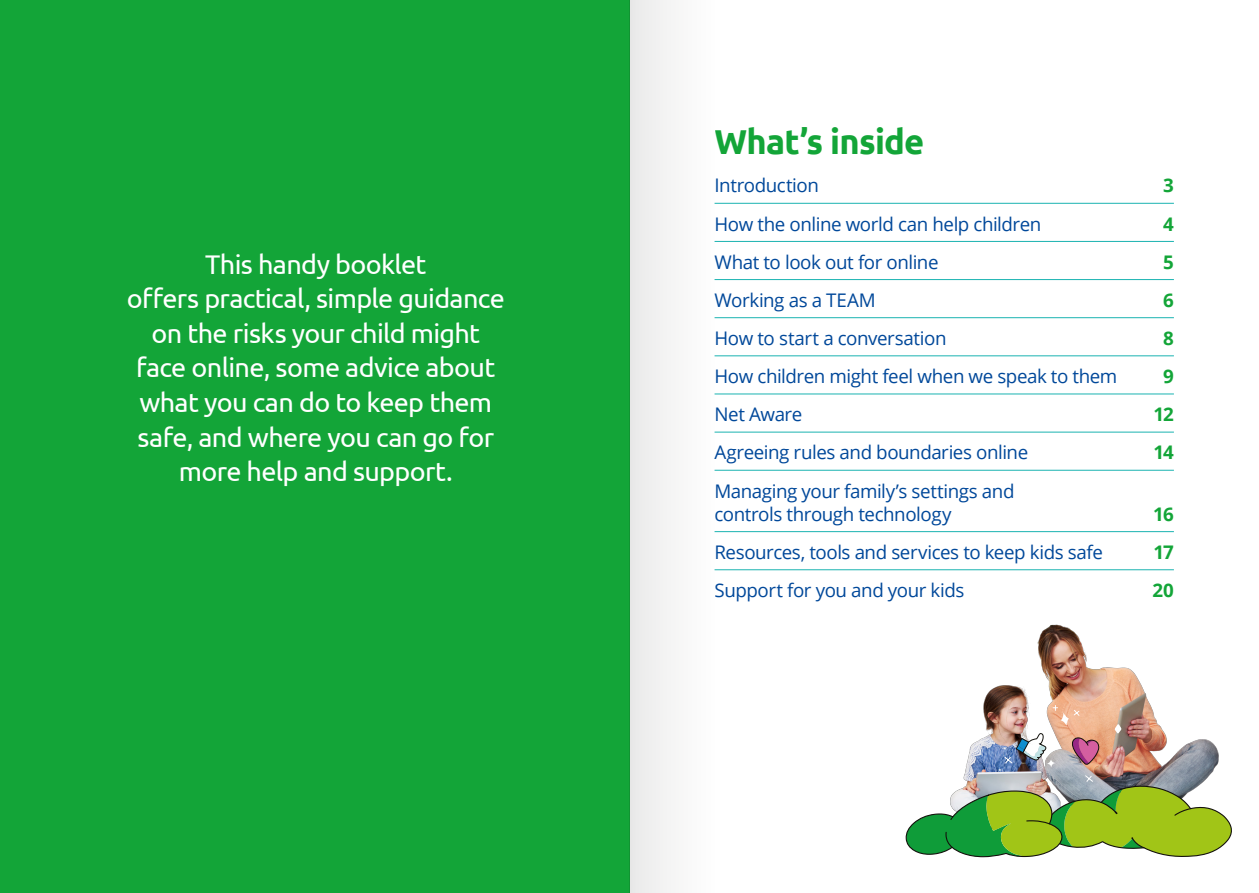
<style>
.page{position:relative;width:1259px;height:893px;background:#fff}
.page>*{position:absolute;margin:0;border:0;box-sizing:border-box;transform-origin:0 0}
.t1{font:700 34.5px "Ubuntu";letter-spacing:-.02em;color:#13a538}
.t2{font:27px/34.5px "Ubuntu";letter-spacing:-.025em;color:#fff;text-align:center}
.t3{font:18.75px/23.2px "Open Sans";letter-spacing:-.025em;color:#00489a}
.t4{font:700 18.75px "Open Sans";letter-spacing:-.05em;color:#13a538}
</style>
<div class="page">
<div style="left:0;top:0;width:629px;height:893px;background:#13a538"></div>
<hr style="left:714px;top:203px;width:460px;height:1px;background:#1ab3b1">
<hr style="left:714px;top:241px;width:460px;height:1px;background:#1ab3b1">
<hr style="left:714px;top:279px;width:460px;height:1px;background:#1ab3b1">
<hr style="left:714px;top:317px;width:460px;height:1px;background:#1ab3b1">
<hr style="left:714px;top:356px;width:460px;height:1px;background:#1ab3b1">
<hr style="left:714px;top:394px;width:460px;height:1px;background:#1ab3b1">
<hr style="left:714px;top:432px;width:460px;height:1px;background:#1ab3b1">
<hr style="left:714px;top:470px;width:460px;height:1px;background:#1ab3b1">
<hr style="left:714px;top:531px;width:460px;height:1px;background:#1ab3b1">
<hr style="left:714px;top:569px;width:460px;height:1px;background:#1ab3b1">
<img style="left:983px;top:624px;width:168px;height:81px">
<img style="left:906px;top:705px;width:326px;height:153px">
<div style="left:629px;top:0;width:85px;height:893px;background:#f5f5f5"></div>
<h2 class="t2" style="left:127px;top:246px;width:379px">This handy booklet<br>offers practical, simple guidance on the risks your child might face online, some advice about what you can do to keep them safe, and where you can go for more help and support.</h2>
<h1 class="t1" style="left:714px;top:121px;width:211px">What’s inside</h1>
<p class="t3" style="left:714px;top:174px;width:106px">Introduction</p>
<p class="t4" style="left:1163px;top:172px;width:12px">3</p>
<p class="t3" style="left:714px;top:212px;width:328px">How the online world can help children</p>
<p class="t4" style="left:1163px;top:211px;width:12px">4</p>
<p class="t3" style="left:714px;top:250px;width:225px">What to look out for online</p>
<p class="t4" style="left:1163px;top:249px;width:12px">5</p>
<p class="t3" style="left:714px;top:288px;width:163px">Working as a TEAM</p>
<p class="t4" style="left:1163px;top:287px;width:12px">6</p>
<p class="t3" style="left:714px;top:326px;width:233px">How to start a conversation</p>
<p class="t4" style="left:1163px;top:325px;width:12px">8</p>
<p class="t3" style="left:714px;top:364px;width:404px">How children might feel when we speak to them</p>
<p class="t4" style="left:1163px;top:363px;width:12px">9</p>
<p class="t3" style="left:714px;top:402px;width:89px">Net Aware</p>
<p class="t4" style="left:1153px;top:401px;width:22px">12</p>
<p class="t3" style="left:714px;top:441px;width:315px">Agreeing rules and boundaries online</p>
<p class="t4" style="left:1153px;top:439px;width:22px">14</p>
<p class="t3" style="left:714px;top:479px;width:301px">Managing your family’s settings and controls through technology</p>
<p class="t4" style="left:1153px;top:501px;width:22px">16</p>
<p class="t3" style="left:714px;top:540px;width:390px">Resources, tools and services to keep kids safe</p>
<p class="t4" style="left:1153px;top:539px;width:22px">17</p>
<p class="t3" style="left:714px;top:578px;width:251px">Support for you and your kids</p>
<p class="t4" style="left:1152px;top:577px;width:23px">20</p>
</div>
